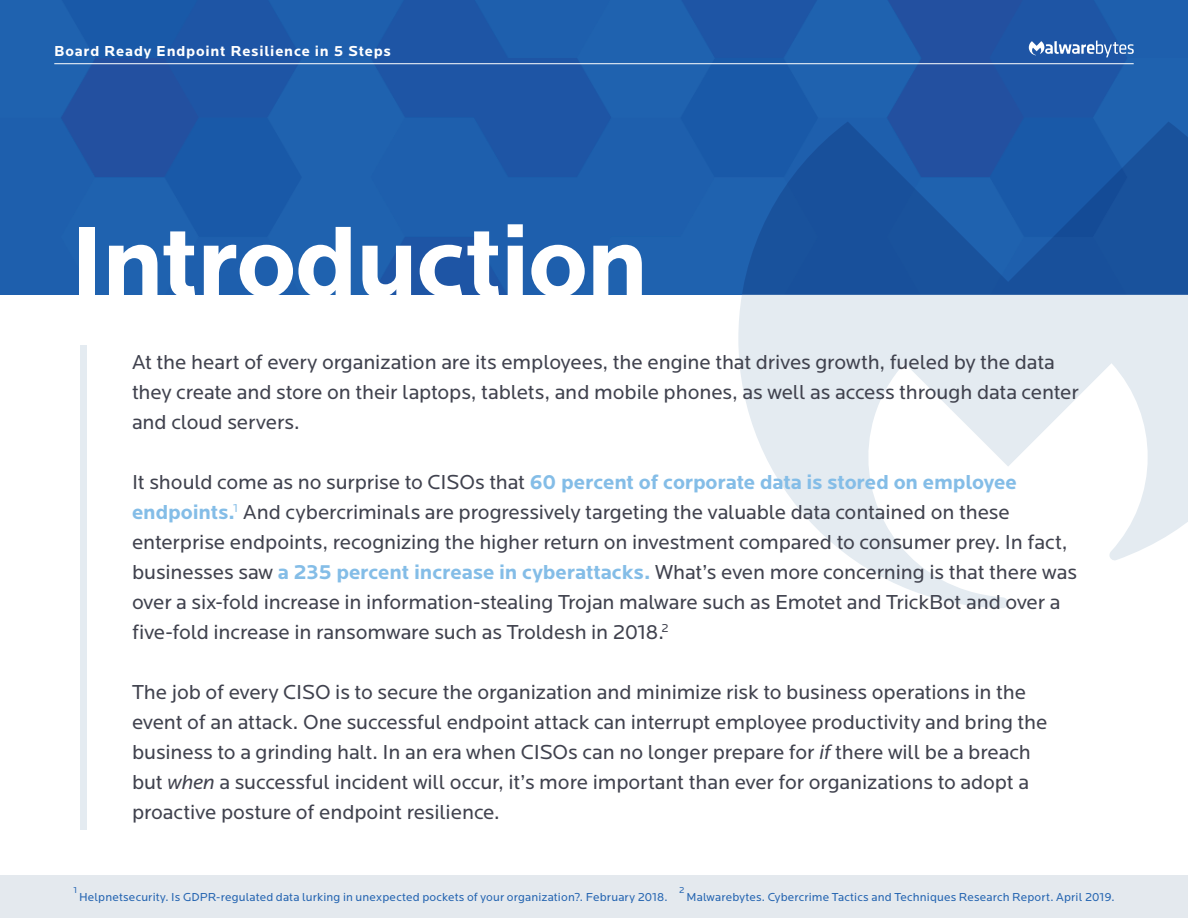
<style>
.page{position:relative;width:1188px;height:918px;background:#fff}
.page>*{position:absolute;margin:0;border:0;box-sizing:border-box;transform-origin:0 0}
.t1{font:700 105px "Locator";letter-spacing:-.025em;color:#fff}
.t2{font:21px/30px "Locator";letter-spacing:-.005em;color:#40424e}
.t3{font:700 15px "Locator";letter-spacing:.05em;color:#fff}
.t4{font:12px "Locator";letter-spacing:.015em;color:#2565b1}
.t5{font:9px "Locator";color:#2565b1}
.s1{font-weight:700;color:#84bde7}
.s2{font-style:italic}
</style>
<div class="page">
<img style="left:0;top:0;width:1188px;height:295px">
<hr style="left:54px;top:63px;width:1080px;height:1px;background:#fff">
<svg style="left:1029px;top:40px;width:105px;height:17px"></svg>
<div style="left:0;top:874px;width:1188px;height:44px;background:#e4e9ee"></div>
<svg style="left:738px;top:122px;width:450px;height:173px;background:#1a55a1"></svg>
<svg style="left:738px;top:295px;width:450px;height:313px;fill:#e4ebf1"></svg>
<div style="left:80px;top:346px;width:6px;height:484px;background:#e4ebf1"></div>
<p class="t3" style="left:54px;top:43px;width:338px">Board Ready Endpoint Resilience in 5 Steps</p>
<h1 class="t1" style="left:69px;top:201px;width:581px">Introduction</h1>
<p class="t2" style="left:132px;top:347px;width:948px">At the heart of every organization are its employees, the engine that drives growth, fueled by the data they create and store on their laptops, tablets, and mobile phones, as well as access through data center and cloud servers.</p>
<p class="t2" style="left:132px;top:467px;width:947px">It should come as no surprise to CISOs that <span class="s1">60 percent of corporate data is stored on employee endpoints.</span><sup>1</sup> And cybercriminals are progressively targeting the valuable data contained on these enterprise endpoints, recognizing the higher return on investment compared to consumer prey. In fact, businesses saw <span class="s1">a 235 percent increase in cyberattacks.</span> What’s even more concerning is that there was over a six-fold increase in information-stealing Trojan malware such as Emotet and TrickBot and over a five-fold increase in ransomware such as Troldesh in 2018.<sup>2</sup></p>
<p class="t2" style="left:132px;top:677px;width:917px">The job of every CISO is to secure the organization and minimize risk to business operations in the event of an attack. One successful endpoint attack can interrupt employee productivity and bring the business to a grinding halt. In an era when CISOs can no longer prepare for <span class="s2">if</span> there will be a breach but <span class="s2">when</span> a successful incident will occur, it’s more important than ever for organizations to adopt a proactive posture of endpoint resilience.</p>
<p class="t5" style="left:73px;top:885px;width:5px">1</p>
<p class="t4" style="left:79px;top:890px;width:590px">Helpnetsecurity. Is GDPR-regulated data lurking in unexpected pockets of your organization?. February 2018.</p>
<p class="t5" style="left:679px;top:885px;width:7px">2</p>
<p class="t4" style="left:687px;top:890px;width:429px">Malwarebytes. Cybercrime Tactics and Techniques Research Report. April 2019.</p>
</div>
